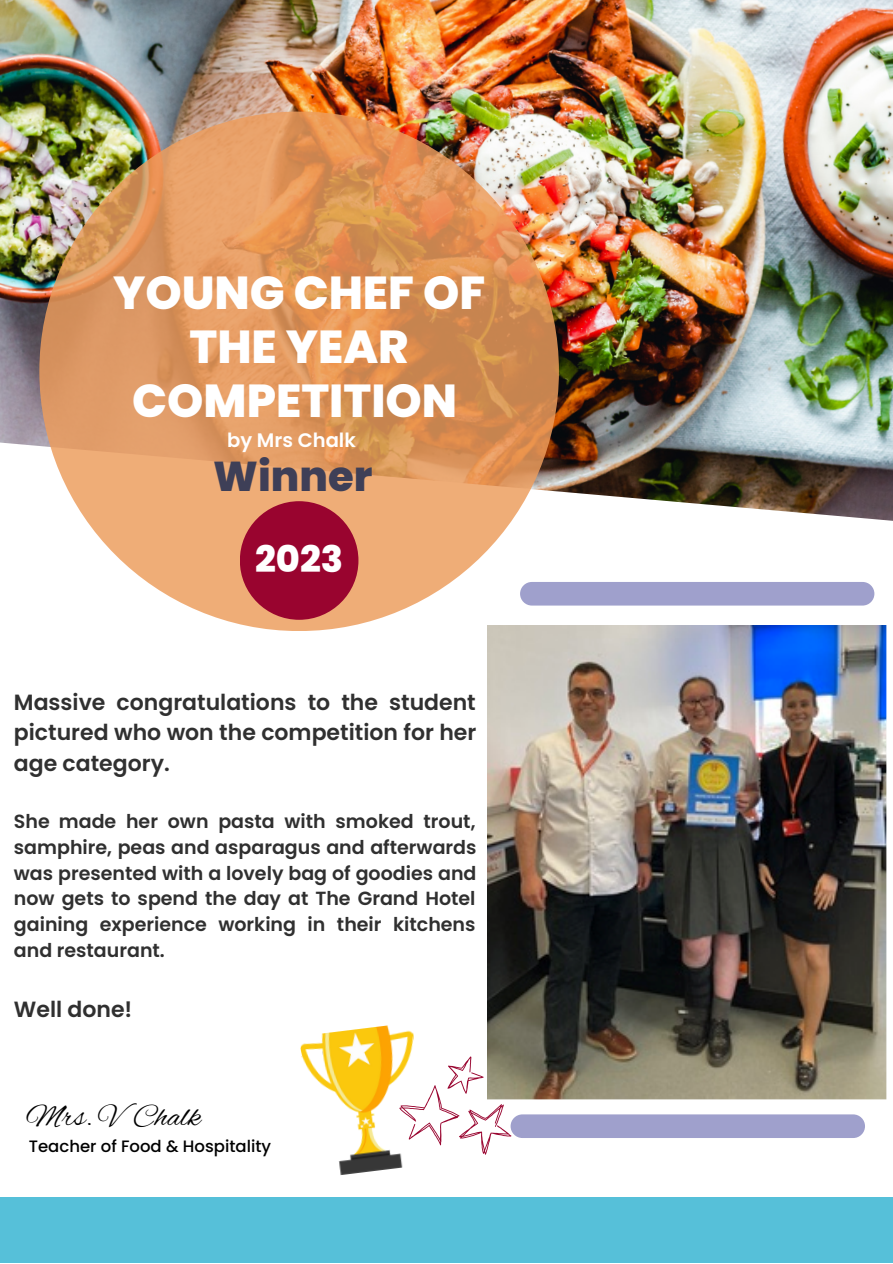
<style>
.page{position:relative;width:893px;height:1264px;background:#fff}
.page>*{position:absolute;margin:0;border:0;box-sizing:border-box;transform-origin:0 0}
.t1{font:800 46.2px/54px "Poppins";color:#fff;text-align:center}
.t2{font:800 41.7px "Poppins";color:#3e3f57}
.t3{font:800 36.6px "Poppins";color:#fff}
.t4{font:31.5px "Alex Brush";color:#000}
.t5{font:600 22.05px/30.3px "Poppins";color:#303030;text-align:justify}
.t6{font:600 19.5px "Poppins";color:#fff}
.t7{font:600 19.05px/25.8px "Poppins";color:#303030;text-align:justify}
.t8{font:500 16.5px "Poppins";color:#000}
</style>
<div class="page">
<img style="left:0;top:0;width:892px;height:523px">
<svg style="left:39px;top:111px;width:520px;height:520px;background:#e19a61"></svg>
<div style="left:240px;top:501px;width:118px;height:118px;background:#99042f;border-radius:50%"></div>
<div style="left:0;top:1197px;width:892px;height:65px;background:#56c0d9"></div>
<img style="left:300px;top:1025px;width:114px;height:150px">
<img style="left:487px;top:626px;width:400px;height:474px">
<div style="left:510px;top:1114px;width:354px;height:23px;background:#9fa0cc;border-radius:12px"></div>
<div style="left:520px;top:582px;width:354px;height:23px;background:#9fa0cc;border-radius:12px"></div>
<svg style="left:389px;top:1049px;width:133px;height:112px"></svg>
<p class="t1" style="left:113px;top:266px;width:373px">YOUNG CHEF OF<br>THE YEAR<br>COMPETITION</p>
<p class="t6" style="left:227px;top:426px;width:130px">by Mrs Chalk</p>
<p class="t2" style="left:213px;top:447px;width:161px">Winner</p>
<p class="t3" style="left:255px;top:533px;width:90px">2023</p>
<p class="t5" style="left:14px;top:687px;width:464px">Massive congratulations to the student pictured who won the competition for her age category.</p>
<p class="t7" style="left:14px;top:808px;width:464px">She made her own pasta with smoked trout, samphire, peas and asparagus and afterwards was presented with a lovely bag of goodies and now gets to spend the day at The Grand Hotel gaining experience working in their kitchens and restaurant.</p>
<p class="t5" style="left:14px;top:993px;width:120px">Well done!</p>
<p class="t4" style="left:26px;top:1099px;width:176px">Mrs. VChalk</p>
<p class="t8" style="left:29px;top:1134px;width:244px">Teacher of Food &amp; Hospitality</p>
</div>
